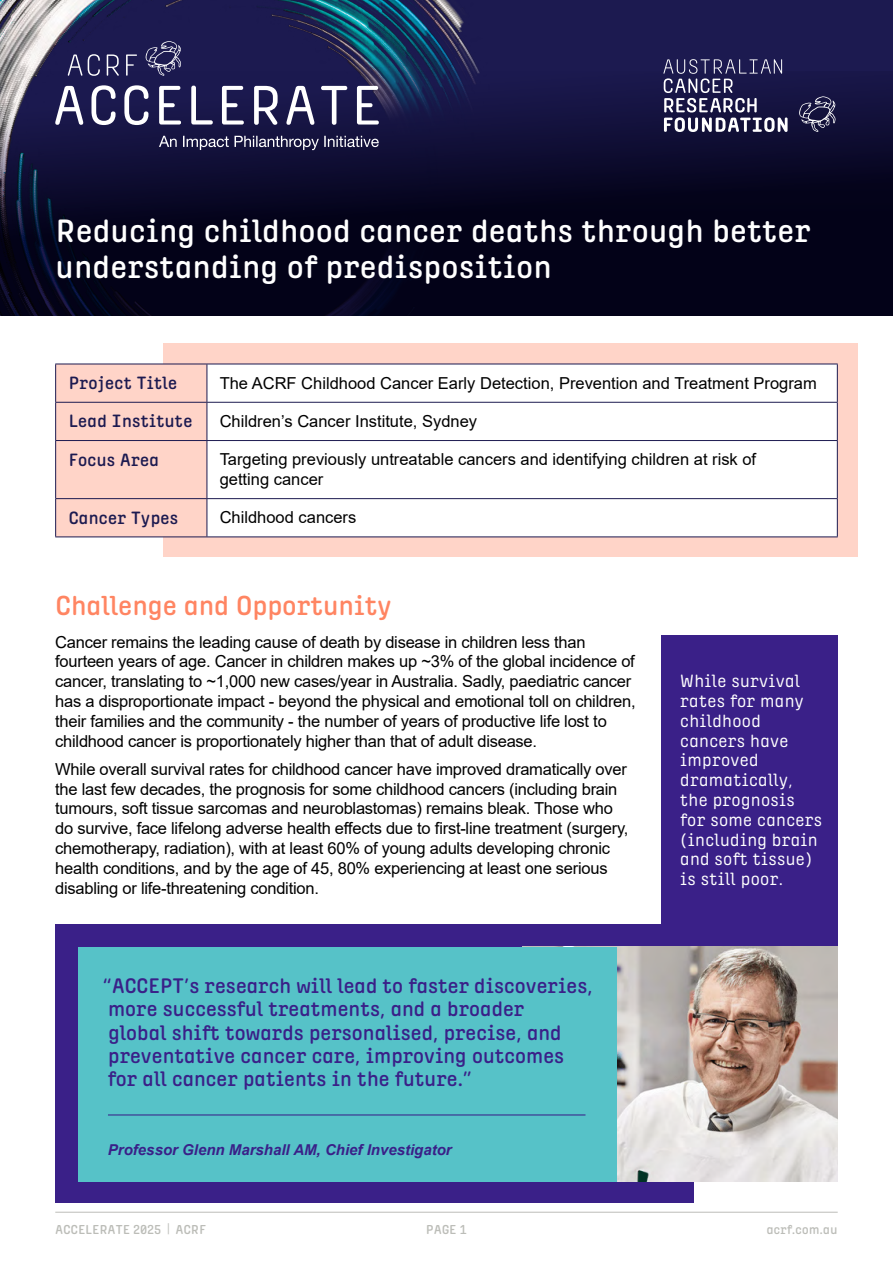
<style>
.page{position:relative;width:893px;height:1263px;background:#fff}
.page>*{position:absolute;margin:0;border:0;box-sizing:border-box;transform-origin:0 0}
.t1{font:600 30px/36px "ACRFBETA";letter-spacing:-.02em;color:#fff}
.t2{font:600 25.5px "ACRFBETA";letter-spacing:-.03em;color:#ff8562}
.t3{font:600 19.5px/23.4px "ACRFBETA";letter-spacing:-.03em;color:#3a2088}
.t4{font:16.5px/19.8px "Arial";letter-spacing:-.015em;color:#000}
.t5{font:16.5px/19.8px "ACRFBETA";letter-spacing:-.02em;color:#fff}
.t6{font:600 16.5px "ACRFBETA";letter-spacing:-.02em;color:#1c1a50}
.t7{font:italic 700 15px "Arial";color:#3a2088}
.t8{font:600 12px "ACRFBETA";letter-spacing:-.02em;color:#bcbdb8}
.s1{font-family:"Century Gothic";font-weight:400}
</style>
<div class="page">
<div style="left:661px;top:636px;width:177px;height:311px;background:#3a2088"></div>
<div style="left:0;top:0;width:893px;height:315px;background:#1c1a50"></div>
<img style="left:0;top:0;width:479px;height:72px">
<svg style="left:0;top:72px;width:893px;height:243px;background:#0a0a28"></svg>
<svg style="left:55px;top:85px;width:324px;height:40px"></svg>
<svg style="left:68px;top:54px;width:69px;height:22px"></svg>
<svg style="left:146px;top:41px;width:35px;height:35px"></svg>
<svg style="left:159px;top:136px;width:220px;height:14px;background:#4b496a"></svg>
<svg style="left:663px;top:59px;width:124px;height:73px"></svg>
<svg style="left:799px;top:96px;width:37px;height:36px"></svg>
<div style="left:163px;top:344px;width:694px;height:213px;background:#ffd4c8"></div>
<div style="left:56px;top:365px;width:151px;height:171px;background:#ffd4c8"></div>
<div style="left:208px;top:365px;width:629px;height:171px;background:#fff"></div>
<hr style="left:55px;top:364px;width:152px;height:1px;background:#1c1a50">
<hr style="left:55px;top:364px;width:1px;height:38px;background:#1c1a50">
<hr style="left:207px;top:364px;width:631px;height:1px;background:#1c1a50">
<hr style="left:207px;top:364px;width:1px;height:38px;background:#1c1a50">
<hr style="left:837px;top:364px;width:1px;height:38px;background:#1c1a50">
<hr style="left:55px;top:402px;width:152px;height:1px;background:#1c1a50">
<hr style="left:55px;top:403px;width:1px;height:37px;background:#1c1a50">
<hr style="left:207px;top:402px;width:631px;height:1px;background:#1c1a50">
<hr style="left:207px;top:403px;width:1px;height:37px;background:#1c1a50">
<hr style="left:837px;top:403px;width:1px;height:37px;background:#1c1a50">
<hr style="left:55px;top:440px;width:152px;height:1px;background:#1c1a50">
<hr style="left:55px;top:441px;width:1px;height:57px;background:#1c1a50">
<hr style="left:207px;top:440px;width:631px;height:1px;background:#1c1a50">
<hr style="left:207px;top:441px;width:1px;height:57px;background:#1c1a50">
<hr style="left:837px;top:441px;width:1px;height:57px;background:#1c1a50">
<hr style="left:55px;top:498px;width:152px;height:1px;background:#1c1a50">
<hr style="left:55px;top:499px;width:1px;height:37px;background:#1c1a50">
<hr style="left:207px;top:498px;width:631px;height:1px;background:#1c1a50">
<hr style="left:207px;top:499px;width:1px;height:37px;background:#1c1a50">
<hr style="left:837px;top:499px;width:1px;height:37px;background:#1c1a50">
<hr style="left:55px;top:536px;width:152px;height:1px;background:#1c1a50">
<hr style="left:207px;top:536px;width:631px;height:1px;background:#1c1a50">
<div style="left:55px;top:924px;width:638px;height:278px;background:#3a2088"></div>
<img style="left:617px;top:947px;width:221px;height:234px">
<div style="left:78px;top:947px;width:539px;height:234px;background:#56c2c8"></div>
<hr style="left:108px;top:1114px;width:477px;height:1px;background:#3a2088">
<hr style="left:55px;top:1212px;width:783px;height:1px;background:#bcbdb8">
<h1 class="t1" style="left:55px;top:216px;width:757px">Reducing childhood cancer deaths through better understanding of predisposition</h1>
<p class="t6" style="left:68px;top:375px;width:110px">Project Title</p>
<p class="t4" style="left:220px;top:373px;width:599px">The ACRF Childhood Cancer Early Detection, Prevention and Treatment Program</p>
<p class="t6" style="left:68px;top:413px;width:126px">Lead Institute</p>
<p class="t4" style="left:220px;top:411px;width:259px">Children’s Cancer Institute, Sydney</p>
<p class="t6" style="left:68px;top:451px;width:92px">Focus Area</p>
<p class="t4" style="left:220px;top:449px;width:538px">Targeting previously untreatable cancers and identifying children at risk of getting cancer</p>
<p class="t6" style="left:68px;top:510px;width:112px">Cancer Types</p>
<p class="t4" style="left:220px;top:508px;width:138px">Childhood cancers</p>
<h2 class="t2" style="left:55px;top:593px;width:339px">Challenge and Opportunity</h2>
<p class="t4" style="left:55px;top:632px;width:582px">Cancer remains the leading cause of death by disease in children less than fourteen years of age. Cancer in children makes up ~3% of the global incidence of cancer, translating to ~1,000 new cases/year in Australia. Sadly, paediatric cancer has a disproportionate impact - beyond the physical and emotional toll on children, their families and the community - the number of years of productive life lost to childhood cancer is proportionately higher than that of adult disease.</p>
<p class="t4" style="left:55px;top:759px;width:575px">While overall survival rates for childhood cancer have improved dramatically over the last few decades, the prognosis for some childhood cancers (including brain tumours, soft tissue sarcomas and neuroblastomas) remains bleak. Those who do survive, face lifelong adverse health effects due to first-line treatment (surgery, chemotherapy, radiation), with at least 60% of young adults developing chronic health conditions, and by the age of 45, 80% experiencing at least one serious disabling or life-threatening condition.</p>
<p class="t3" style="left:103px;top:976px;width:492px">“ACCEPT’s research will lead to faster discoveries, more successful treatments, and a broader<br>global shift towards personalised, precise, and preventative cancer care, improving outcomes for all cancer patients in the future.”</p>
<p class="t7" style="left:108px;top:1139px;width:345px">Professor Glenn Marshall AM, Chief Investigator</p>
<p class="t5" style="left:680px;top:673px;width:144px">While survival rates for many childhood cancers have improved dramatically, the prognosis for some cancers (including brain and soft tissue) is still poor.</p>
<p class="t8" style="left:55px;top:1223px;width:152px">ACCELERATE 2025 <span class="s1">|</span> ACRF</p>
<p class="t8" style="left:426px;top:1223px;width:43px">PAGE 1</p>
<p class="t8" style="left:766px;top:1223px;width:73px">acrf.com.au</p>
</div>
